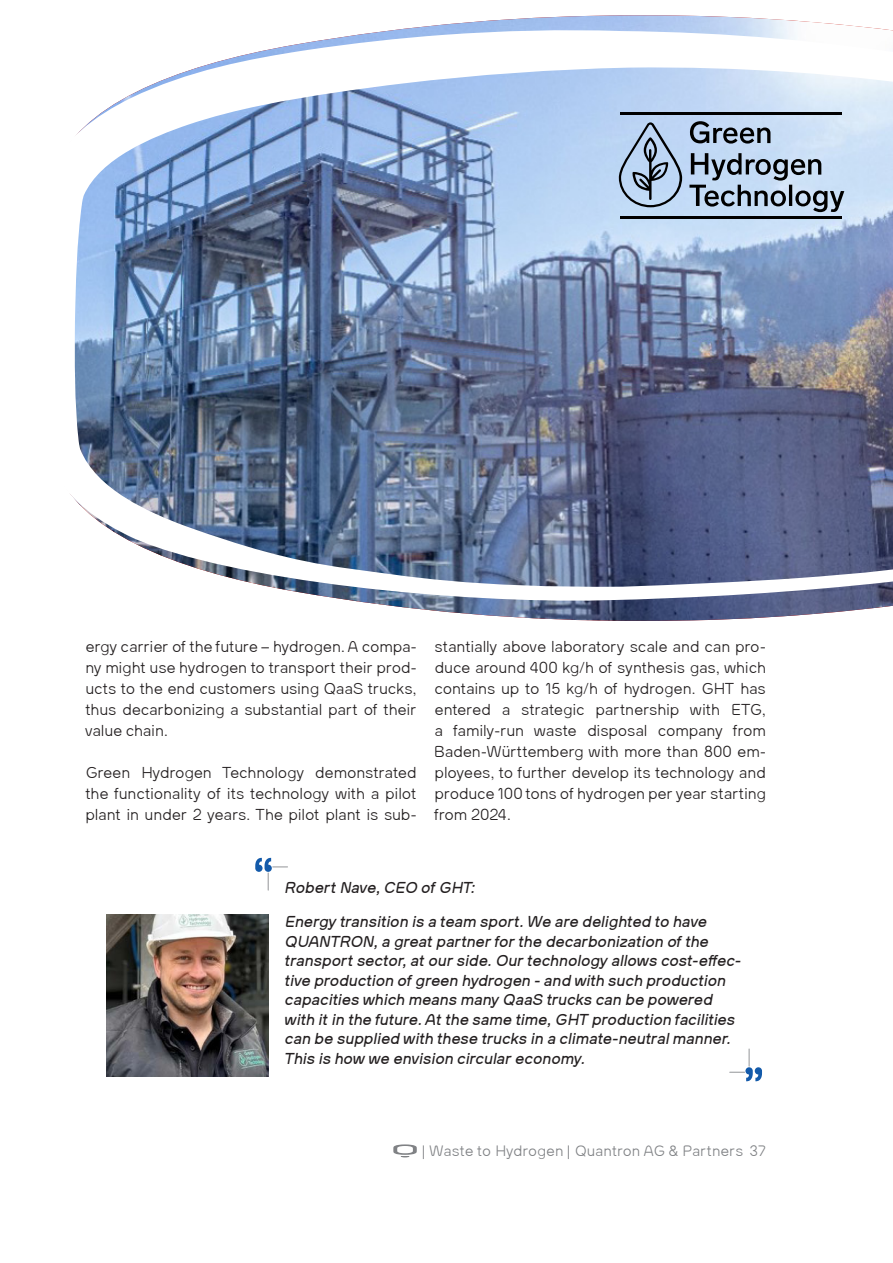
<style>
.page{position:relative;width:893px;height:1263px;background:#fff}
.page>*{position:absolute;margin:0;border:0;box-sizing:border-box;transform-origin:0 0}
.t1{font:300 15.75px/21px "SK Curiosity";color:#231f20;text-align:justify}
.t2{font:italic 500 15.75px/19.5px "SK Curiosity";color:#231f20}
.t3{font:300 15px "SK Curiosity";letter-spacing:.01em;color:#808285}
</style>
<div class="page">
<svg style="left:393px;top:1144px;width:24px;height:13px"></svg>
<img style="left:370px;top:15px;width:523px;height:606px">
<img style="left:70px;top:29px;width:823px;height:574px">
<hr style="left:620px;top:216px;width:222px;height:2px;background:#000">
<hr style="left:620px;top:112px;width:222px;height:2px;background:#000">
<svg style="left:689px;top:153px;width:155px;height:59px;background:#96a6b9"></svg>
<svg style="left:690px;top:121px;width:80px;height:23px;background:#808ea1"></svg>
<svg style="left:619px;top:122px;width:63px;height:85px;background:#9aaec7"></svg>
<svg style="left:255px;top:858px;width:33px;height:32px"></svg>
<svg style="left:730px;top:1049px;width:32px;height:32px"></svg>
<img style="left:106px;top:915px;width:162px;height:161px">
<p class="t1" style="left:85px;top:637px;width:333px">ergy carrier of the future – hydrogen. A compa&shy;ny might use hydrogen to transport their prod&shy;ucts to the end customers using QaaS trucks, thus decarbonizing a substantial part of their value chain.</p>
<p class="t1" style="left:85px;top:763px;width:333px">Green Hydrogen Technology demonstrated the functionality of its technology with a pilot plant in under 2 years. The pilot plant is sub-</p>
<p class="t1" style="left:434px;top:637px;width:333px">stantially above laboratory scale and can pro&shy;duce around 400 kg/h of synthesis gas, which contains up to 15 kg/h of hydrogen. GHT has entered a strategic partnership with ETG, a family-run waste disposal company from Baden-Württemberg with more than 800 em&shy;ployees, to further develop its technology and produce 100 tons of hydrogen per year starting from 2024.</p>
<p class="t2" style="left:284px;top:871px;width:424px;line-height:34.5px">Robert Nave, CEO of GHT:<br>Energy transition is a team sport. We are delighted to have</p>
<p class="t2" style="left:284px;top:932px;width:458px">QUANTRON, a great partner for the decarbonization of the transport sector, at our side. Our technology allows cost-effec&shy;tive production of green hydrogen - and with such production capacities which means many QaaS trucks can be powered with it in the future. At the same time, GHT production facilities can be supplied with these trucks in a climate-neutral manner.<br>This is how we envision circular economy.</p>
<p class="t3" style="left:422px;top:1141px;width:345px">| Waste to Hydrogen | Quantron AG &amp; Partners 37</p>
</div>
